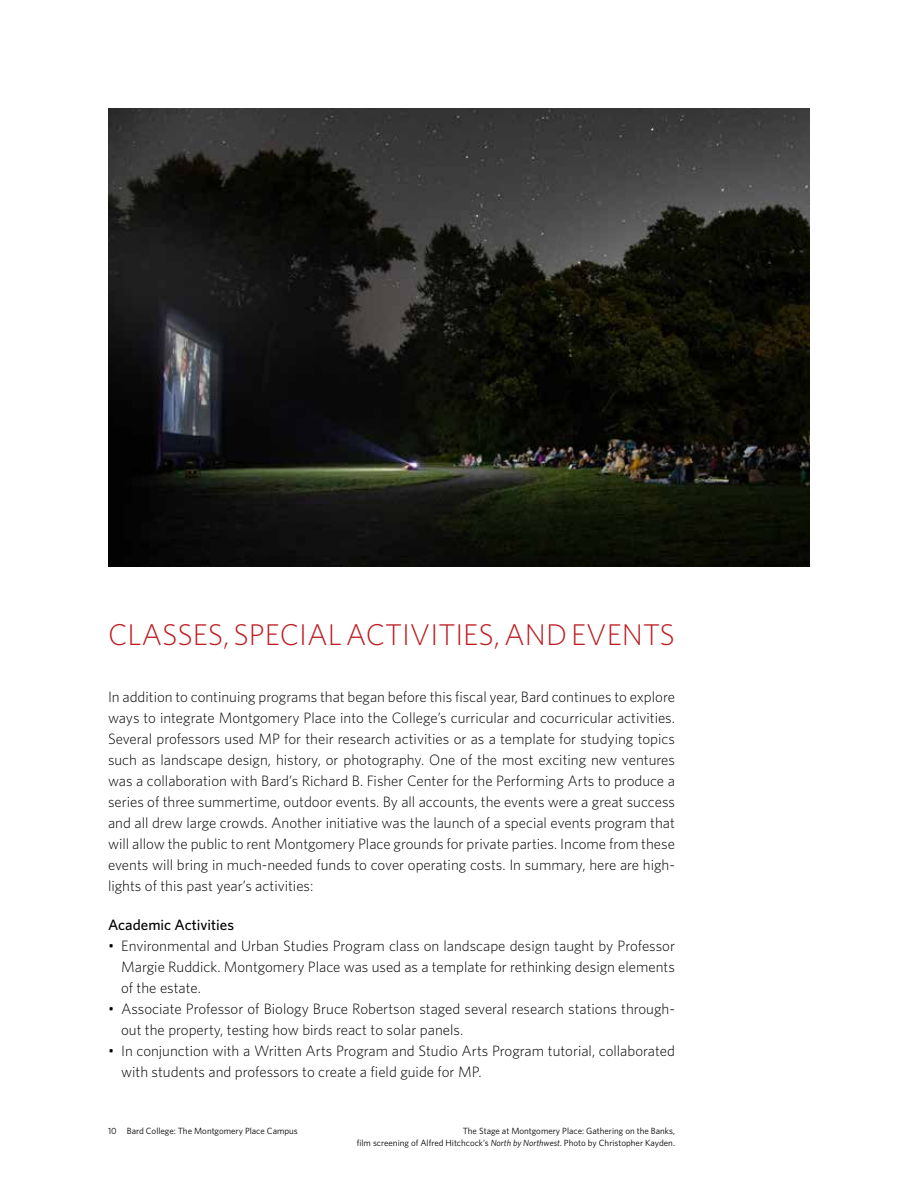
<style>
.page{position:relative;width:918px;height:1188px;background:#fff}
.page>*{position:absolute;margin:0;border:0;box-sizing:border-box;transform-origin:0 0}
.t1{font:300 30px "Whitney";color:#be1d23}
.t2{font:300 15px/21px "Whitney";color:#000;text-align:justify}
.t3{font:500 15px "Whitney";color:#000}
.t4{font:9px/12px "Whitney";color:#000;text-align:right}
.s1{font-style:italic}
</style>
<div class="page">
<img style="left:108px;top:108px;width:702px;height:459px">
<h1 class="t1" style="left:108px;top:617px;width:568px">CLASSES, SPECIAL ACTIVITIES, AND EVENTS</h1>
<p class="t2" style="left:108px;top:686px;width:569px">In addition to continuing programs that began before this fiscal year, Bard continues to explore ways to integrate Montgomery Place into the College’s curricular and cocurricular activities.<br>Several professors used MP for their research activities or as a template for studying topics such as landscape design, history, or photography. One of the most exciting new ventures was a collaboration with Bard’s Richard B. Fisher Center for the Performing Arts to produce a series of three summertime, outdoor events. By all accounts, the events were a great success and all drew large crowds. Another initiative was the launch of a special events program that will allow the public to rent Montgomery Place grounds for private parties. Income from these events will bring in much-needed funds to cover operating costs. In summary, here are high&shy;lights of this past year’s activities:</p>
<p class="t3" style="left:108px;top:916px;width:128px">Academic Activities</p>
<p class="t2" style="left:121px;top:935px;width:555px;text-indent:-13px">• Environmental and Urban Studies Program class on landscape design taught by Professor Margie Ruddick. Montgomery Place was used as a template for rethinking design elements of the estate.</p>
<p class="t2" style="left:121px;top:998px;width:555px;text-indent:-13px">• Associate Professor of Biology Bruce Robertson staged several research stations through&shy;out the property, testing how birds react to solar panels.</p>
<p class="t2" style="left:121px;top:1040px;width:555px;text-indent:-13px">• In conjunction with a Written Arts Program and Studio Arts Program tutorial, collaborated with students and professors to create a field guide for MP.</p>
<p class="t4" style="left:108px;top:1125px;width:191px">10 Bard College: The Montgomery Place Campus</p>
<p class="t4" style="left:357px;top:1124px;width:320px">The Stage at Montgomery Place: Gathering on the Banks,<br>film screening of Alfred Hitchcock’s <span class="s1">North by Northwest.</span> Photo by Christopher Kayden.</p>
</div>
